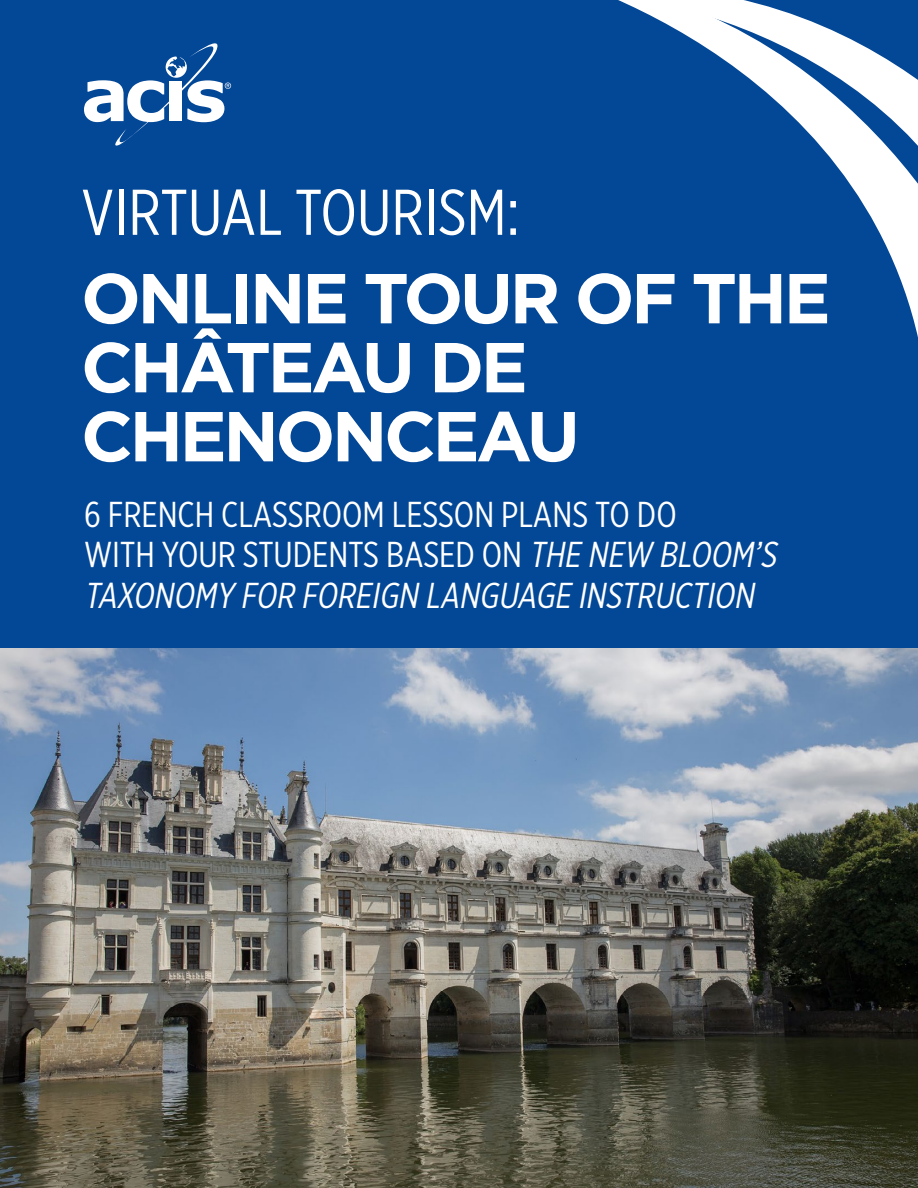
<style>
.page{position:relative;width:918px;height:1188px;background:#034797}
.page>*{position:absolute;margin:0;border:0;box-sizing:border-box;transform-origin:0 0}
.t1{font:700 70.5px/69px "Gotham";letter-spacing:-.05em;color:#fff}
.t2{font:64.5px "Gotham X Narrow";color:#fff}
.t3{font:36px/40.5px "Gotham X Narrow";color:#fff}
.s1{font-style:italic}
</style>
<div class="page">
<img style="left:0;top:648px;width:918px;height:540px">
<svg style="left:84px;top:43px;width:147px;height:103px"></svg>
<svg style="left:895px;top:267px;width:23px;height:70px"></svg>
<svg style="left:618px;top:0;width:300px;height:267px"></svg>
<h2 class="t2" style="left:81px;top:174px;width:440px">VIRTUAL TOURISM:</h2>
<h1 class="t1" style="left:81px;top:263px;width:751px">ONLINE TOUR OF THE<br>CHÂTEAU DE<br>CHENONCEAU</h1>
<p class="t3" style="left:84px;top:494px;width:701px">6 FRENCH CLASSROOM LESSON PLANS TO DO<br>WITH YOUR STUDENTS BASED ON <span class="s1">THE NEW BLOOM’S<br>TAXONOMY FOR FOREIGN LANGUAGE INSTRUCTION</span></p>
</div>
